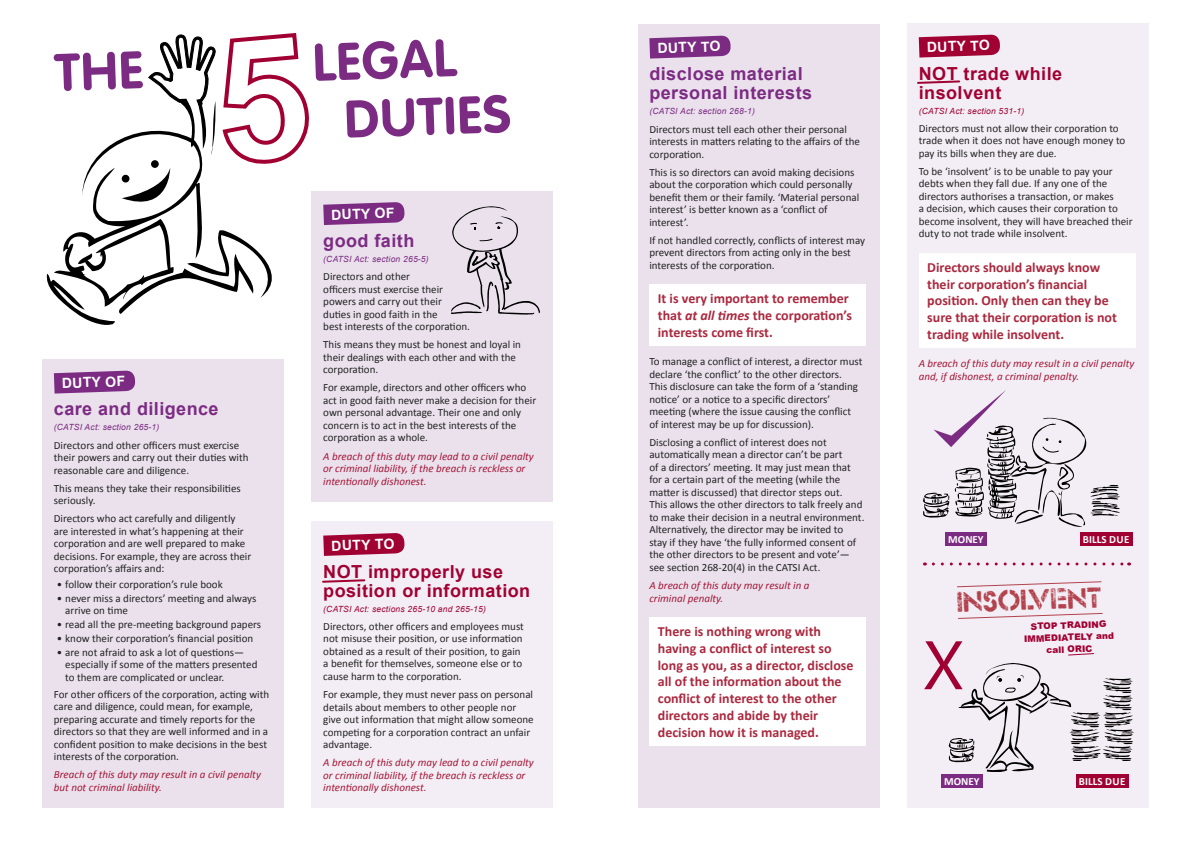
<style>
.page{position:relative;width:1191px;height:842px;background:#fff}
.page>*{position:absolute;margin:0;border:0;box-sizing:border-box;transform-origin:0 0}
.t1{font:68.4px "Microsoft New Tai Lue";color:#a10132}
.t2{font:700 52px/57.8px "VAG Rounded";color:#7c2b83}
.t3{font:30px "Dock 51";color:#b2414c}
.t4{font:700 18px/19px "Arial";letter-spacing:.025em;color:#a10132}
.t5{font:700 18px/19px "Arial";letter-spacing:.025em;color:#7c2b83}
.t6{font:700 14px/16.8px "Calibri";color:#aa293f}
.t7{font:700 14px "Arial";color:#fff}
.t8{font:11px/12.5px "Calibri";color:#222223}
.t9{font:italic 11px/12.5px "Calibri";color:#a51637}
.t10{font:700 11px "Calibri";color:#fff}
.t11{font:900 9px/12px "Arial";color:#a10132;text-align:center}
.t12{font:italic 8.5px "Arial";letter-spacing:.025em;color:#7c2b83}
.t13{font:italic 8.5px "Arial";letter-spacing:.025em;color:#a10132}
.s1{font-style:italic}
</style>
<div class="page">
<div style="left:638px;top:24px;width:241px;height:784px;background:#eae1ec"></div>
<svg style="left:649px;top:35px;width:82px;height:24px;background:#8f4b95"></svg>
<div style="left:649px;top:284px;width:217px;height:61px;background:#fff"></div>
<div style="left:649px;top:617px;width:217px;height:128px;background:#fff"></div>
<div style="left:907px;top:23px;width:241px;height:785px;background:#f3eef5"></div>
<svg style="left:918px;top:34px;width:82px;height:24px;background:#af2b55"></svg>
<div style="left:918px;top:253px;width:217px;height:94px;background:#fff"></div>
<div style="left:43px;top:359px;width:240px;height:449px;background:#eae1ec"></div>
<svg style="left:54px;top:370px;width:81px;height:24px;background:#8e4994"></svg>
<div style="left:312px;top:522px;width:241px;height:286px;background:#f3eef5"></div>
<svg style="left:323px;top:533px;width:82px;height:23px;background:#ac234e"></svg>
<svg style="left:322px;top:579px;width:44px;height:4px"></svg>
<div style="left:312px;top:191px;width:241px;height:311px;background:#eae1ec"></div>
<svg style="left:323px;top:202px;width:82px;height:23px;background:#8b4592"></svg>
<svg style="left:917px;top:80px;width:44px;height:4px"></svg>
<svg style="left:933px;top:562px;width:196px;height:3px"></svg>
<div style="left:1080px;top:532px;width:52px;height:14px;background:#a10132"></div>
<div style="left:1076px;top:774px;width:52px;height:14px;background:#a10132"></div>
<div style="left:941px;top:774px;width:42px;height:14px;background:#7c2b83"></div>
<div style="left:945px;top:532px;width:42px;height:14px;background:#7c2b83"></div>
<svg style="left:957px;top:581px;width:144px;height:6px"></svg>
<svg style="left:958px;top:613px;width:145px;height:6px"></svg>
<svg style="left:1068px;top:653px;width:26px;height:3px"></svg>
<svg style="left:923px;top:390px;width:197px;height:137px"></svg>
<svg style="left:948px;top:663px;width:186px;height:109px"></svg>
<svg style="left:451px;top:206px;width:89px;height:109px"></svg>
<svg style="left:46px;top:33px;width:263px;height:292px"></svg>
<p class="t7" style="left:62px;top:374px;width:54px;rotate:-2deg">Duty of</p>
<h3 class="t5" style="left:54px;top:400px;width:166px">care and diligence</h3>
<p class="t12" style="left:54px;top:422px;width:107px">(CATSI Act: section 265-1)</p>
<p class="t8" style="left:54px;top:439px;width:196px">Directors and other officers must exercise their powers and carry out their duties with reasonable care and diligence.</p>
<p class="t8" style="left:54px;top:482px;width:188px">This means they take their responsibilities seriously.</p>
<p class="t8" style="left:54px;top:512px;width:199px">Directors who act carefully and diligently are interested in what’s happening at their corporation and are well prepared to make decisions. For example, they are across their corporation’s affairs and:</p>
<p class="t8" style="left:57px;top:578px;width:167px">• follow their corporation’s rule book</p>
<p class="t8" style="left:65px;top:592px;width:193px;text-indent:-9px">• never miss a directors’ meeting and always arrive on time</p>
<p class="t8" style="left:57px;top:618px;width:206px">• read all the pre-meeting background papers</p>
<p class="t8" style="left:57px;top:632px;width:198px">• know their corporation’s financial position</p>
<p class="t8" style="left:65px;top:646px;width:194px;text-indent:-9px">• are not afraid to ask a lot of questions— especially if some of the matters presented to them are complicated or unclear.</p>
<p class="t8" style="left:54px;top:688px;width:217px">For other officers of the corporation, acting with care and diligence, could mean, for example, preparing accurate and timely reports for the directors so that they are well informed and in a confident position to make decisions in the best interests of the corporation.</p>
<p class="t9" style="left:54px;top:768px;width:208px">Breach of this duty may result in a civil penalty but not criminal liability.</p>
<h2 class="t2" style="left:341px;top:35px;width:168px;text-indent:-30px;rotate:-2deg">LEGAL dut ies</h2>
<p class="t7" style="left:331px;top:205px;width:54px;rotate:-2deg">Duty of</p>
<h3 class="t5" style="left:323px;top:232px;width:93px">good faith</h3>
<p class="t12" style="left:323px;top:253px;width:107px">(CATSI Act: section 265-5)</p>
<p class="t8" style="left:323px;top:270px;width:148px">Directors and other<br>officers must exercise their powers and carry out their duties in good faith in the<br>best interests of the corporation.</p>
<p class="t8" style="left:323px;top:338px;width:199px">This means they must be honest and loyal in their dealings with each other and with the corporation.</p>
<p class="t8" style="left:323px;top:382px;width:214px">For example, directors and other officers who act in good faith never make a decision for their own personal advantage. Their one and only concern is to act in the best interests of the corporation as a whole.</p>
<p class="t9" style="left:323px;top:449px;width:212px">A breach of this duty may lead to a civil penalty or criminal liability, if the breach is reckless or intentionally dishonest.</p>
<p class="t7" style="left:331px;top:536px;width:62px;rotate:-2deg">Duty to</p>
<h3 class="t4" style="left:323px;top:562px;width:208px">NOT improperly use position or information</h3>
<p class="t13" style="left:323px;top:603px;width:164px">(CATSI Act: sections 265-10 and 265-15)</p>
<p class="t8" style="left:323px;top:620px;width:202px">Directors, other officers and employees must not misuse their position, or use information obtained as a result of their position, to gain a benefit for themselves, someone else or to cause harm to the corporation.</p>
<p class="t8" style="left:323px;top:688px;width:212px">For example, they must never pass on personal details about members to other people nor give out information that might allow someone competing for a corporation contract an unfair advantage.</p>
<p class="t9" style="left:323px;top:756px;width:212px">A breach of this duty may lead to a civil penalty or criminal liability, if the breach is reckless or intentionally dishonest.</p>
<p class="t7" style="left:657px;top:39px;width:65px;rotate:-2deg">Duty TO</p>
<h3 class="t5" style="left:649px;top:65px;width:164px">disclose material personal interests</h3>
<p class="t12" style="left:649px;top:106px;width:107px">(CATSI Act: section 268-1)</p>
<p class="t8" style="left:649px;top:123px;width:212px">Directors must tell each other their personal interests in matters relating to the affairs of the corporation.</p>
<p class="t8" style="left:649px;top:166px;width:211px">This is so directors can avoid making decisions about the corporation which could personally benefit them or their family. ‘Material personal interest’ is better known as a ‘conflict of interest’.</p>
<p class="t8" style="left:649px;top:234px;width:217px">If not handled correctly, conflicts of interest may prevent directors from acting only in the best interests of the corporation.</p>
<p class="t6" style="left:658px;top:290px;width:196px">It is very important to remember that <span class="s1">at all times</span> the corporation’s interests come first.</p>
<p class="t8" style="left:649px;top:355px;width:214px">To manage a conflict of interest, a director must declare ‘the conflict’ to the other directors.<br>This disclosure can take the form of a ‘standing notice’ or a notice to a specific directors’ meeting (where the issue causing the conflict of interest may be up for discussion).</p>
<p class="t8" style="left:649px;top:436px;width:216px">Disclosing a conflict of interest does not automatically mean a director can’t be part<br>of a directors’ meeting. It may just mean that for a certain part of the meeting (while the matter is discussed) that director steps out.<br>This allows the other directors to talk freely and to make their decision in a neutral environment.<br>Alternatively, the director may be invited to<br>stay if they have ‘the fully informed consent of the other directors to be present and vote’— see section 268-20(4) in the CATSI Act.</p>
<p class="t9" style="left:649px;top:579px;width:162px">A breach of this duty may result in a criminal penalty.</p>
<p class="t6" style="left:658px;top:623px;width:197px">There is nothing wrong with having a conflict of interest so long as you, as a director, disclose all of the information about the conflict of interest to the other directors and abide by their decision how it is managed.</p>
<p class="t7" style="left:926px;top:38px;width:62px;rotate:-2deg">Duty to</p>
<h3 class="t4" style="left:918px;top:64px;width:145px">NOT trade while insolvent</h3>
<p class="t13" style="left:918px;top:105px;width:107px">(CATSI Act: section 531-1)</p>
<p class="t8" style="left:918px;top:122px;width:208px">Directors must not allow their corporation to trade when it does not have enough money to pay its bills when they are due.</p>
<p class="t8" style="left:918px;top:165px;width:215px">To be ‘insolvent’ is to be unable to pay your debts when they fall due. If any one of the directors authorises a transaction, or makes<br>a decision, which causes their corporation to become insolvent, they will have breached their duty to not trade while insolvent.</p>
<p class="t6" style="left:927px;top:259px;width:191px">Directors should always know their corporation’s financial position. Only then can they be sure that their corporation is not trading while insolvent.</p>
<p class="t9" style="left:918px;top:357px;width:217px">A breach of this duty may result in a civil penalty and, if dishonest, a criminal penalty.</p>
<p class="t10" style="left:948px;top:533px;width:37px">MONEY</p>
<p class="t10" style="left:1083px;top:533px;width:48px">BILLS due</p>
<h3 class="t3" style="left:957px;top:590px;width:146px;rotate:-2deg">insolvent</h3>
<p class="t11" style="left:1023px;top:620px;width:92px;rotate:-2deg">STOP TRADING<br>IMMEDIATELY and call ORIC</p>
<h1 class="t1" style="left:923px;top:626px;width:42px">X</h1>
<p class="t10" style="left:944px;top:774px;width:37px">MONEY</p>
<p class="t10" style="left:1079px;top:774px;width:48px">BILLS due</p>
</div>
